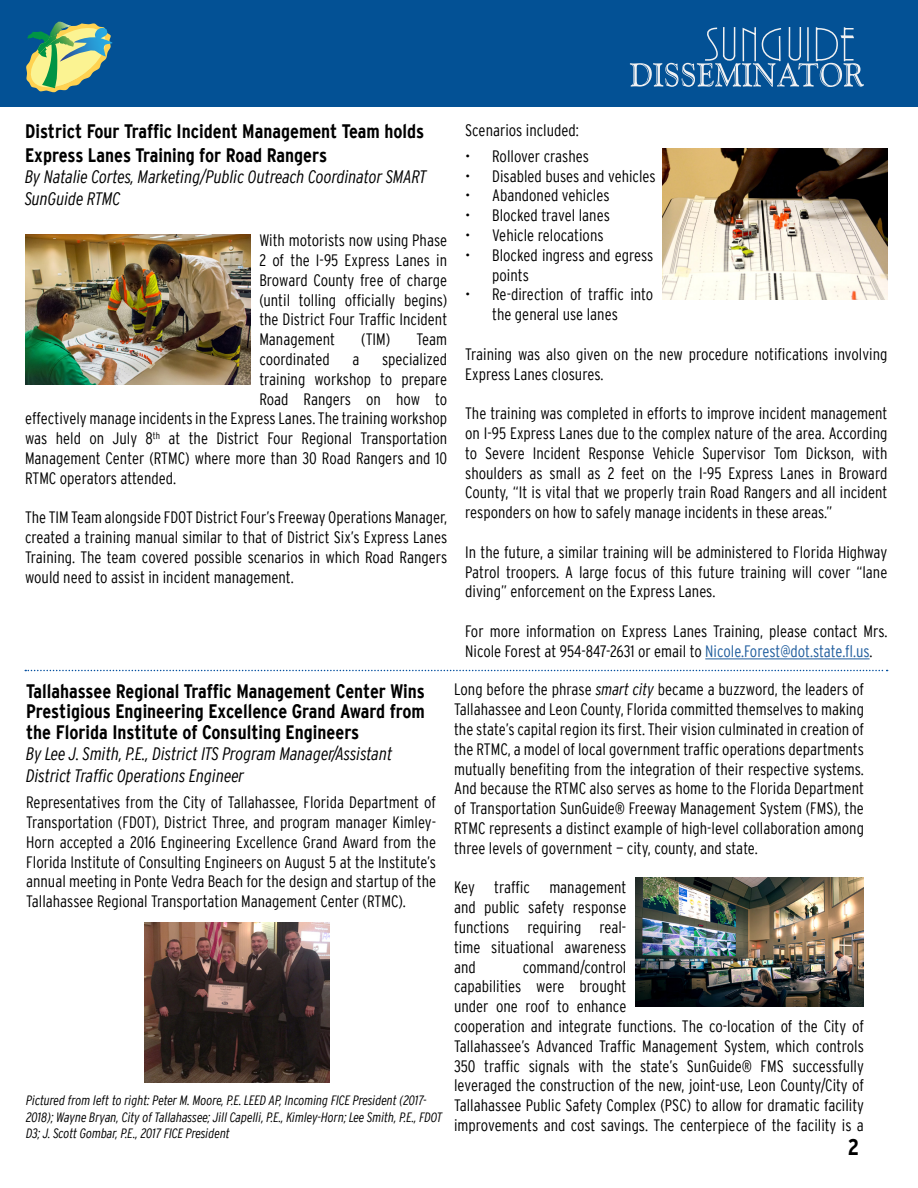
<style>
.page{position:relative;width:918px;height:1188px;background:#fff}
.page>*{position:absolute;margin:0;border:0;box-sizing:border-box;transform-origin:0 0}
.t1{font:700 condensed 22.5px "Interstate";color:#000}
.t2{font:700 condensed 19.5px/20.4px "Interstate";color:#000}
.t3{font:italic 300 condensed 18px/21.6px "Interstate";color:#000}
.t4{font:300 condensed 16.5px/19.8px "Interstate";color:#000;text-align:justify}
.t5{font:italic 300 condensed 13.5px/16.2px "Interstate";color:#000}
.s1{color:#215e9e}
.s2{font-style:italic}
</style>
<div class="page">
<img style="left:25px;top:234px;width:225px;height:150px">
<hr style="left:705px;top:659px;width:165px;height:1px;background:#215e9e">
<img style="left:662px;top:149px;width:225px;height:151px">
<div style="left:0;top:0;width:918px;height:106px;background:#035195"></div>
<svg style="left:26px;top:23px;width:87px;height:69px"></svg>
<img style="left:27px;top:22px;width:44px;height:28px">
<img style="left:72px;top:36px;width:2px;height:51px">
<img style="left:38px;top:26px;width:34px;height:62px">
<svg style="left:630px;top:27px;width:234px;height:60px"></svg>
<img style="left:144px;top:922px;width:186px;height:161px">
<img style="left:635px;top:878px;width:229px;height:128px">
<svg style="left:25px;top:670px;width:863px;height:1px"></svg>
<p class="t2" style="left:25px;top:120px;width:401px;line-height:23.4px">District Four Traffic Incident Management Team holds<br>Express Lanes Training for Road Rangers</p>
<p class="t3" style="left:25px;top:166px;width:403px">By Natalie Cortes, Marketing/Public Outreach Coordinator SMART<br>SunGuide RTMC</p>
<p class="t4" style="left:259px;top:230px;width:189px">With motorists now using Phase 2 of the I-95 Express Lanes in Broward County free of charge (until tolling officially begins) the District Four Traffic Incident Management</p>
<p class="t4" style="left:361px;top:329px;width:31px">(TIM)</p>
<p class="t4" style="left:416px;top:329px;width:32px">Team</p>
<p class="t4" style="left:259px;top:349px;width:72px">coordinated</p>
<p class="t4" style="left:352px;top:349px;width:9px">a</p>
<p class="t4" style="left:382px;top:349px;width:67px">specialized</p>
<p class="t4" style="left:259px;top:369px;width:189px">training workshop to prepare</p>
<p class="t4" style="left:259px;top:389px;width:189px">Road Rangers on how to</p>
<p class="t4" style="left:25px;top:409px;width:424px">effectively manage incidents in the Express Lanes. The training workshop</p>
<p class="t4" style="left:25px;top:428px;width:424px">was held on July 8<sup>th</sup> at the District Four Regional Transportation</p>
<p class="t4" style="left:25px;top:448px;width:424px">Management Center (RTMC) where more than 30 Road Rangers and 10</p>
<p class="t4" style="left:25px;top:468px;width:153px">RTMC operators attended.</p>
<p class="t4" style="left:25px;top:508px;width:424px">The TIM Team alongside FDOT District Four’s Freeway Operations Manager, created a training manual similar to that of District Six’s Express Lanes Training. The team covered possible scenarios in which Road Rangers would need to assist in incident management.</p>
<p class="t4" style="left:465px;top:120px;width:115px">Scenarios included:</p>
<p class="t4" style="left:465px;top:146px;width:125px">• Rollover crashes</p>
<p class="t4" style="left:465px;top:166px;width:192px">• Disabled buses and vehicles</p>
<p class="t4" style="left:465px;top:185px;width:146px">• Abandoned vehicles</p>
<p class="t4" style="left:465px;top:205px;width:146px">• Blocked travel lanes</p>
<p class="t4" style="left:465px;top:225px;width:140px">• Vehicle relocations</p>
<p class="t4" style="left:492px;top:245px;width:163px;text-indent:-27px">• Blocked ingress and egress points</p>
<p class="t4" style="left:465px;top:284px;width:190px;text-align:center">• Re-direction of traffic into the general use lanes</p>
<p class="t4" style="left:465px;top:344px;width:424px">Training was also given on the new procedure notifications involving<br>Express Lanes closures.</p>
<p class="t4" style="left:465px;top:403px;width:424px">The training was completed in efforts to improve incident management on I-95 Express Lanes due to the complex nature of the area. According to Severe Incident Response Vehicle Supervisor Tom Dickson, with shoulders as small as 2 feet on the I-95 Express Lanes in Broward County, “It is vital that we properly train Road Rangers and all incident responders on how to safely manage incidents in these areas.”</p>
<p class="t4" style="left:465px;top:542px;width:424px">In the future, a similar training will be administered to Florida Highway Patrol troopers. A large focus of this future training will cover “lane diving” enforcement on the Express Lanes.</p>
<p class="t4" style="left:465px;top:621px;width:424px">For more information on Express Lanes Training, please contact Mrs.<br>Nicole Forest at 954-847-2631 or email to <span class="s1">Nicole.Forest@dot.state.fl.us</span>.</p>
<p class="t2" style="left:26px;top:681px;width:400px;text-align:justify">Tallahassee Regional Traffic Management Center Wins Prestigious Engineering Excellence Grand Award from the Florida Institute of Consulting Engineers</p>
<p class="t3" style="left:26px;top:743px;width:368px">By Lee J. Smith, P.E., District ITS Program Manager/Assistant<br>District Traffic Operations Engineer</p>
<p class="t4" style="left:26px;top:792px;width:411px">Representatives from the City of Tallahassee, Florida Department of Transportation (FDOT), District Three, and program manager Kimley-Horn accepted a 2016 Engineering Excellence Grand Award from the Florida Institute of Consulting Engineers on August 5 at the Institute’s annual meeting in Ponte Vedra Beach for the design and startup of the Tallahassee Regional Transportation Management Center (RTMC).</p>
<p class="t5" style="left:26px;top:1093px;width:418px">Pictured from left to right: Peter M. Moore, P.E. LEED AP, Incoming FICE President (2017-<br>2018); Wayne Bryan, City of Tallahassee; Jill Capelli, P.E., Kimley-Horn; Lee Smith, P.E., FDOT<br>D3; J. Scott Gombar, P.E., 2017 FICE President</p>
<p class="t4" style="left:454px;top:680px;width:411px">Long before the phrase <span class="s2">smart city</span> became a buzzword, the leaders of Tallahassee and Leon County, Florida committed themselves to making the state’s capital region its first. Their vision culminated in creation of the RTMC, a model of local government traffic operations departments mutually benefiting from the integration of their respective systems.<br>And because the RTMC also serves as home to the Florida Department of Transportation SunGuide® Freeway Management System (FMS), the RTMC represents a distinct example of high-level collaboration among three levels of government — city, county, and state.</p>
<p class="t4" style="left:454px;top:878px;width:174px">Key traffic management and public safety response functions requiring real&shy;time situational awareness and</p>
<p class="t4" style="left:454px;top:957px;width:411px;text-align:left;text-indent:69px">command/control<br>capabilities were brought<br>under one roof to enhance<br>cooperation and integrate functions. The co-location of the City of Tallahassee’s Advanced Traffic Management System, which controls 350 traffic signals with the state’s SunGuide® FMS successfully leveraged the construction of the new, joint-use, Leon County/City of Tallahassee Public Safety Complex (PSC) to allow for dramatic facility improvements and cost savings. The centerpiece of the facility is a</p>
<h1 class="t1" style="left:848px;top:1135px;width:13px">2</h1>
</div>
